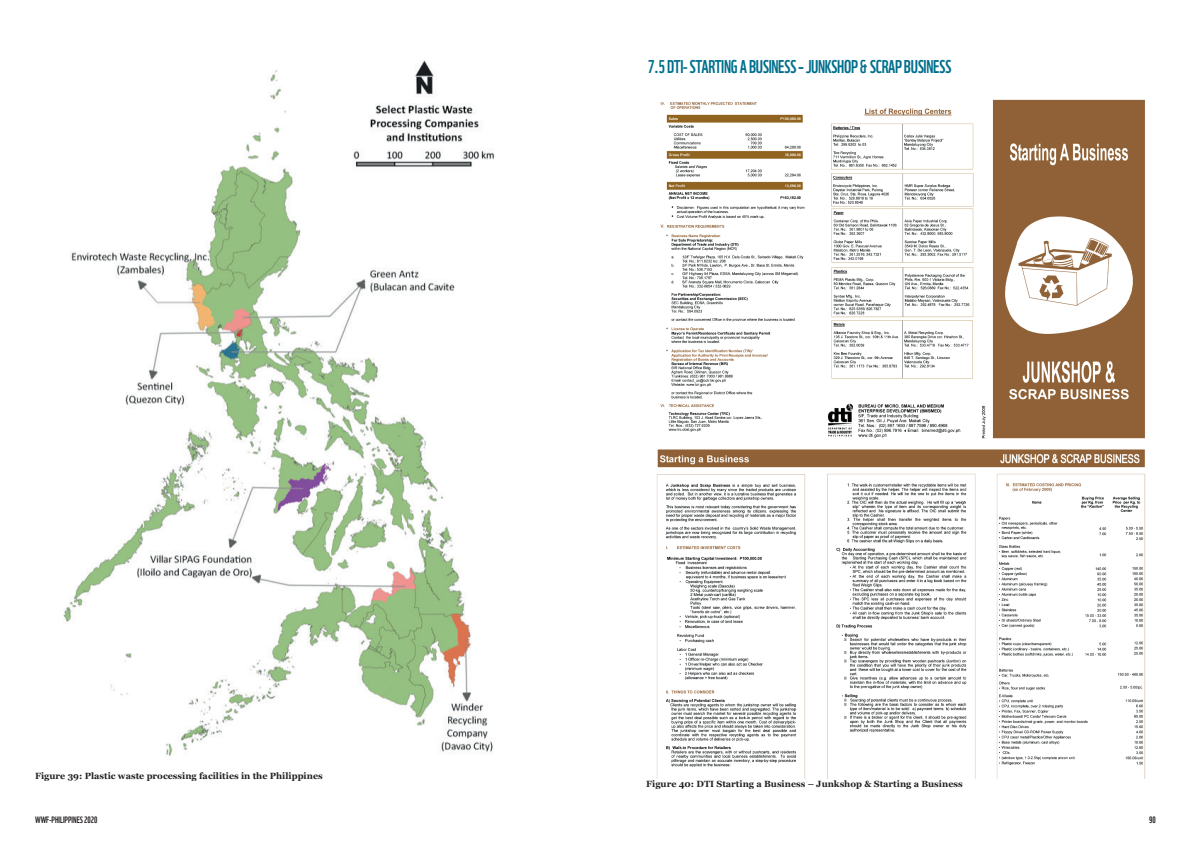
<style>
.page{position:relative;width:1191px;height:842px;background:#fff}
.page>*{position:absolute;margin:0;border:0;box-sizing:border-box;transform-origin:0 0}
.t1{font:18px "WWF";letter-spacing:-.02em;color:#006f8d}
.t2{font:700 9px "Georgia";color:#231f20}
.t3{font:9px "WWF";color:#231f20}
</style>
<div class="page">
<img style="left:63px;top:60px;width:432px;height:696px">
<img style="left:656px;top:99px;width:490px;height:680px">
<p class="t2" style="left:35px;top:769px;width:289px">Figure 39: Plastic waste processing facilities in the Philippines</p>
<h1 class="t1" style="left:648px;top:52px;width:305px">7.5 DTI- STARTING A BUSINESS – JUNKSHOP &amp; SCRAP BUSINESS</h1>
<p class="t2" style="left:646px;top:777px;width:318px">Figure 40: DTI Starting a Business – Junkshop &amp; Starting a Business</p>
<p class="t3" style="left:35px;top:813px;width:24px">WWF-PHILIPPINES</p>
<p class="t3" style="left:84px;top:813px;width:15px">2020</p>
<p class="t3" style="left:1149px;top:813px;width:8px">90</p>
</div>
